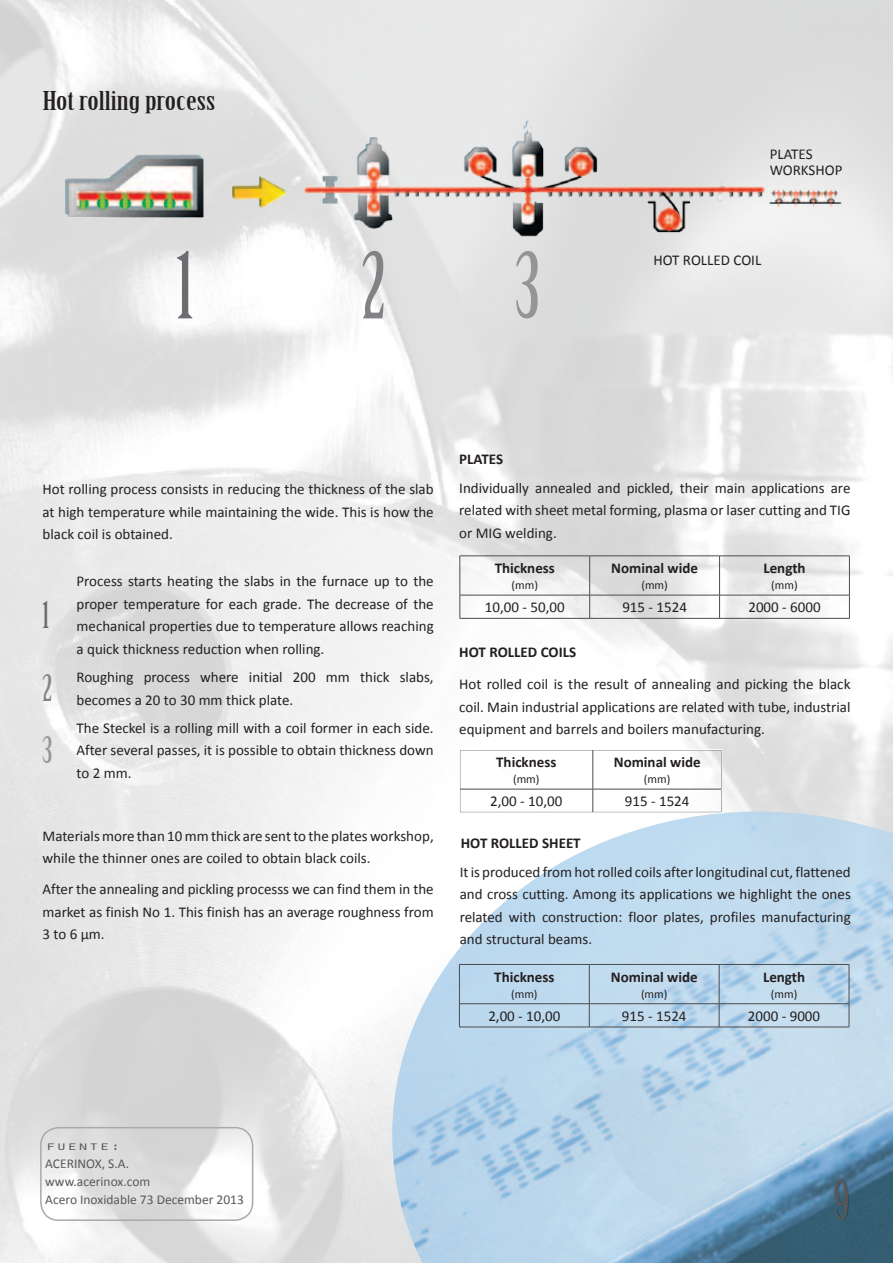
<style>
.page{position:relative;width:893px;height:1263px;background:#fff}
.page>*{position:absolute;margin:0;border:0;box-sizing:border-box;transform-origin:0 0}
.t1{font:90px "Birch Std";color:#6c6d70}
.t2{font:90px "Birch Std";color:#808285}
.t3{font:90px "Birch Std";color:#939598}
.t4{font:54px "Birch Std";color:#57585a}
.t5{font:36px "Birch Std";color:#6c6d70}
.t6{font:36px "Birch Std";color:#808285}
.t7{font:36px "Birch Std";color:#939598}
.t8{font:25.35px "Birch Std";color:#231f20;scale:1.54 1}
.t9{font:15px/22.5px "Calibri";color:#231f20;text-align:justify}
.t10{font:700 15px "Calibri";color:#231f20}
.t11{font:13.5px/18px "Calibri";color:#57585a}
.t12{font:12.6px "Orator Std";color:#57585a;scale:1.43 1}
.t13{font:12px "Calibri";color:#231f20}
</style>
<div class="page">
<img style="left:43px;top:43px;width:807px;height:319px">
<img style="left:392px;top:811px;width:501px;height:452px">
<hr style="left:593px;top:750px;width:1px;height:39px;background:#4b4c4d">
<hr style="left:460px;top:789px;width:133px;height:1px;background:#4b4c4d">
<hr style="left:593px;top:789px;width:129px;height:1px;background:#4b4c4d">
<svg style="left:593px;top:789px;width:1px;height:22px"></svg>
<div style="left:459px;top:749px;width:263px;height:64px;border:1px solid #fff"></div>
<hr style="left:459px;top:964px;width:130px;height:1px;background:#4b4c4d">
<hr style="left:459px;top:965px;width:1px;height:38px;background:#4b4c4d">
<hr style="left:589px;top:964px;width:130px;height:1px;background:#4b4c4d">
<hr style="left:589px;top:965px;width:1px;height:38px;background:#4b4c4d">
<hr style="left:719px;top:964px;width:130px;height:1px;background:#4b4c4d">
<hr style="left:719px;top:965px;width:1px;height:38px;background:#4b4c4d">
<hr style="left:849px;top:965px;width:1px;height:38px;background:#4b4c4d">
<hr style="left:459px;top:1003px;width:130px;height:1px;background:#4b4c4d">
<svg style="left:459px;top:1004px;width:1px;height:23px"></svg>
<hr style="left:589px;top:1003px;width:130px;height:1px;background:#4b4c4d">
<svg style="left:589px;top:1004px;width:1px;height:23px"></svg>
<hr style="left:719px;top:1003px;width:130px;height:1px;background:#4b4c4d">
<svg style="left:719px;top:1004px;width:1px;height:23px"></svg>
<svg style="left:849px;top:1004px;width:1px;height:23px"></svg>
<hr style="left:459px;top:1027px;width:130px;height:1px;background:#4b4c4d">
<hr style="left:589px;top:1027px;width:130px;height:1px;background:#4b4c4d">
<hr style="left:719px;top:1027px;width:130px;height:1px;background:#4b4c4d">
<hr style="left:460px;top:556px;width:130px;height:1px;background:#4b4c4d">
<hr style="left:460px;top:556px;width:1px;height:39px;background:#4b4c4d">
<hr style="left:590px;top:556px;width:130px;height:1px;background:#4b4c4d">
<hr style="left:589px;top:556px;width:1px;height:39px;background:#4b4c4d">
<hr style="left:720px;top:556px;width:130px;height:1px;background:#4b4c4d">
<hr style="left:719px;top:556px;width:1px;height:39px;background:#4b4c4d">
<hr style="left:849px;top:556px;width:1px;height:39px;background:#4b4c4d">
<hr style="left:460px;top:595px;width:130px;height:1px;background:#4b4c4d">
<svg style="left:460px;top:595px;width:1px;height:23px"></svg>
<hr style="left:590px;top:595px;width:130px;height:1px;background:#4b4c4d">
<svg style="left:589px;top:595px;width:1px;height:23px"></svg>
<hr style="left:720px;top:595px;width:130px;height:1px;background:#4b4c4d">
<svg style="left:719px;top:595px;width:1px;height:23px"></svg>
<svg style="left:849px;top:595px;width:1px;height:23px"></svg>
<hr style="left:460px;top:618px;width:130px;height:1px;background:#4b4c4d">
<hr style="left:590px;top:618px;width:130px;height:1px;background:#4b4c4d">
<hr style="left:720px;top:618px;width:130px;height:1px;background:#4b4c4d">
<div style="left:40px;top:1127px;width:213px;height:94px;border:2px solid #a8a9ad;border-radius:18px"></div>
<h3 class="t8" style="left:43px;top:87px;width:114px">Hot rolling process</h3>
<p class="t9" style="left:770px;top:145px;width:74px;line-height:16.5px">PLATES<br>WORKSHOP</p>
<h1 class="t1" style="left:176px;top:235px;width:19px">1</h1>
<h1 class="t2" style="left:362px;top:235px;width:26px">2</h1>
<h1 class="t3" style="left:515px;top:235px;width:26px">3</h1>
<p class="t9" style="left:653px;top:249px;width:109px">HOT ROLLED COIL</p>
<p class="t9" style="left:43px;top:478px;width:393px">Hot rolling process consists in reducing the thickness of the slab at high temperature while maintaining the wide. This is how the black coil is obtained.</p>
<h3 class="t5" style="left:43px;top:595px;width:8px">1</h3>
<h3 class="t6" style="left:43px;top:668px;width:11px">2</h3>
<h3 class="t7" style="left:42px;top:730px;width:11px">3</h3>
<p class="t9" style="left:77px;top:570px;width:359px">Process starts heating the slabs in the furnace up to the proper temperature for each grade. The decrease of the mechanical properties due to temperature allows reaching a quick thickness reduction when rolling.</p>
<p class="t9" style="left:77px;top:666px;width:359px">Roughing process where initial 200 mm thick slabs, becomes a 20 to 30 mm thick plate.</p>
<p class="t9" style="left:77px;top:717px;width:359px">The Steckel is a rolling mill with a coil former in each side.<br>After several passes, it is possible to obtain thickness down to 2 mm.</p>
<p class="t9" style="left:43px;top:824px;width:393px">Materials more than 10 mm thick are sent to the plates workshop, while the thinner ones are coiled to obtain black coils.</p>
<p class="t9" style="left:43px;top:878px;width:393px">After the annealing and pickling processs we can find them in the market as finish No 1. This finish has an average roughness from 3 to 6 µm.</p>
<p class="t10" style="left:459px;top:449px;width:45px">PLATES</p>
<p class="t9" style="left:459px;top:477px;width:393px">Individually annealed and pickled, their main applications are related with sheet metal forming, plasma or laser cutting and TIG or MIG welding.</p>
<p class="t10" style="left:495px;top:558px;width:62px">Thickness</p>
<p class="t13" style="left:512px;top:577px;width:28px">(mm)</p>
<p class="t10" style="left:611px;top:558px;width:88px">Nominal wide</p>
<p class="t13" style="left:641px;top:577px;width:28px">(mm)</p>
<p class="t10" style="left:763px;top:558px;width:44px">Length</p>
<p class="t13" style="left:771px;top:577px;width:28px">(mm)</p>
<p class="t9" style="left:485px;top:596px;width:81px">10,00 - 50,00</p>
<p class="t9" style="left:622px;top:596px;width:66px">915 - 1524</p>
<p class="t9" style="left:748px;top:596px;width:74px">2000 - 6000</p>
<p class="t10" style="left:459px;top:643px;width:118px">HOT ROLLED COILS</p>
<p class="t9" style="left:459px;top:673px;width:393px">Hot rolled coil is the result of annealing and picking the black coil. Main industrial applications are related with tube, industrial equipment and barrels and boilers manufacturing.</p>
<p class="t10" style="left:496px;top:752px;width:62px">Thickness</p>
<p class="t13" style="left:513px;top:771px;width:28px">(mm)</p>
<p class="t10" style="left:614px;top:752px;width:88px">Nominal wide</p>
<p class="t13" style="left:644px;top:771px;width:28px">(mm)</p>
<p class="t9" style="left:490px;top:790px;width:74px">2,00 - 10,00</p>
<p class="t9" style="left:625px;top:790px;width:66px">915 - 1524</p>
<p class="t10" style="left:461px;top:834px;width:121px">HOT ROLLED SHEET</p>
<p class="t9" style="left:460px;top:860px;width:393px">It is produced from hot rolled coils after longitudinal cut, flattened and cross cutting. Among its applications we highlight the ones related with construction: floor plates, profiles manufacturing and structural beams.</p>
<p class="t10" style="left:494px;top:967px;width:62px">Thickness</p>
<p class="t13" style="left:511px;top:986px;width:28px">(mm)</p>
<p class="t10" style="left:611px;top:967px;width:88px">Nominal wide</p>
<p class="t13" style="left:641px;top:986px;width:28px">(mm)</p>
<p class="t10" style="left:763px;top:967px;width:44px">Length</p>
<p class="t13" style="left:771px;top:986px;width:28px">(mm)</p>
<p class="t9" style="left:488px;top:1005px;width:74px">2,00 - 10,00</p>
<p class="t9" style="left:622px;top:1005px;width:66px">915 - 1524</p>
<p class="t9" style="left:748px;top:1005px;width:74px">2000 - 9000</p>
<p class="t12" style="left:45px;top:1137px;width:54px">fuente:</p>
<p class="t11" style="left:45px;top:1154px;width:200px">ACERINOX, S.A.<br>www.acerinox.com<br>Acero Inoxidable 73 December 2013</p>
<h2 class="t4" style="left:833px;top:1170px;width:18px">9</h2>
</div>
